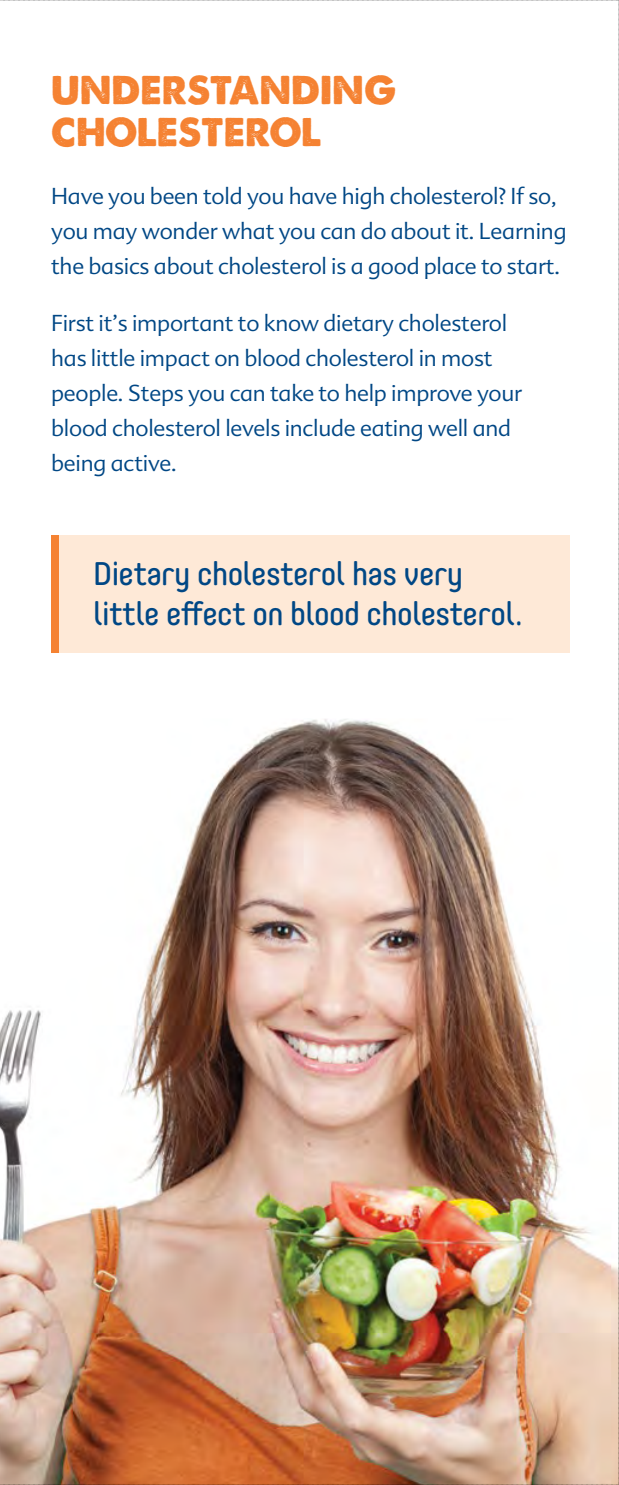
<style>
.page{position:relative;width:619px;height:1485px;background:#fff}
.page>*{position:absolute;margin:0;border:0;box-sizing:border-box;transform-origin:0 0}
.t1{font:38px/42.5px "A Loveof Thunder Full";color:#f58232}
.t2{font:32.5px/40px "Core Mellow 45";letter-spacing:-.02em;color:#004785}
.t3{font:300 22.5px/35px "Advert";letter-spacing:-.01em;color:#004785}
</style>
<div class="page">
<img style="left:0;top:0;width:619px;height:1485px">
<h1 class="t1" style="left:51px;top:68px;width:346px">UNDERSTANDING<br>CHOLESTEROL</h1>
<p class="t3" style="left:51px;top:178px;width:517px">Have you been told you have high cholesterol? If so, you may wonder what you can do about it. Learning the basics about cholesterol is a good place to start.</p>
<p class="t3" style="left:51px;top:306px;width:472px">First it’s important to know dietary cholesterol has little impact on blood cholesterol in most people. Steps you can take to help improve your blood cholesterol levels include eating well and being active.</p>
<h2 class="t2" style="left:93px;top:552px;width:431px">Dietary cholesterol has very little effect on blood cholesterol.</h2>
</div>
